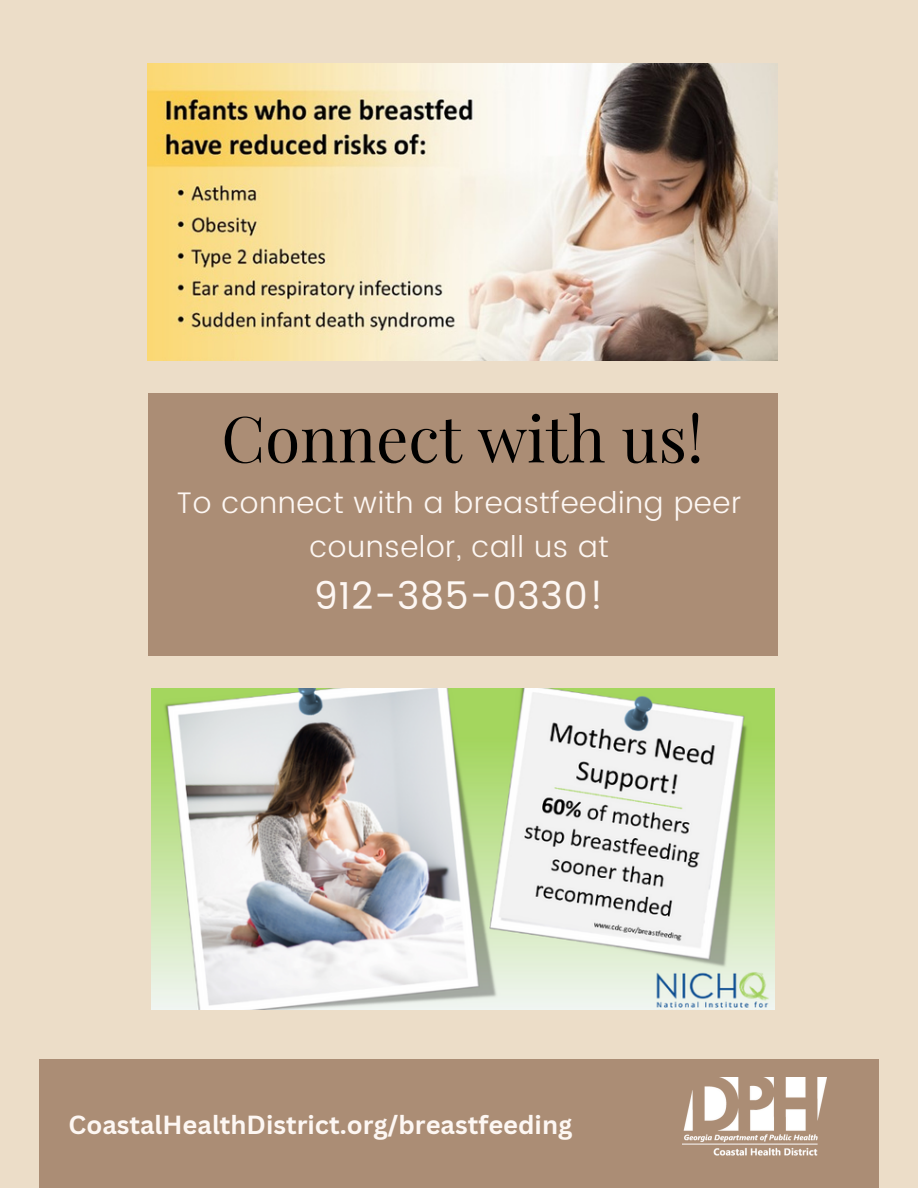
<style>
.page{position:relative;width:918px;height:1188px;background:#ecddc8}
.page>*{position:absolute;margin:0;border:0;box-sizing:border-box;transform-origin:0 0}
.t1{font:63.75px "Playfair Display";color:#000}
.t2{font:37.8px "Poppins";letter-spacing:.02em;color:#fdf7f3}
.t3{font:300 29.7px/44.2px "Poppins";letter-spacing:.02em;color:#fdf7f3;text-align:center}
.t4{font:700 25.5px "Canva Sans";color:#fdf7f3}
</style>
<div class="page">
<div style="left:39px;top:1060px;width:840px;height:128px;background:#ab8d75"></div>
<img style="left:683px;top:1078px;width:144px;height:78px">
<img style="left:148px;top:64px;width:630px;height:297px">
<img style="left:151px;top:689px;width:623px;height:320px">
<div style="left:148px;top:393px;width:629px;height:263px;background:#ab8d75"></div>
<p class="t1" style="left:221px;top:394px;width:484px">Connect with us!</p>
<p class="t3" style="left:176px;top:481px;width:567px">To connect with a breastfeeding peer counselor, call us at</p>
<p class="t2" style="left:314px;top:574px;width:292px">912-385-0330!</p>
<p class="t4" style="left:69px;top:1106px;width:505px">CoastalHealthDistrict.org/breastfeeding</p>
</div>
